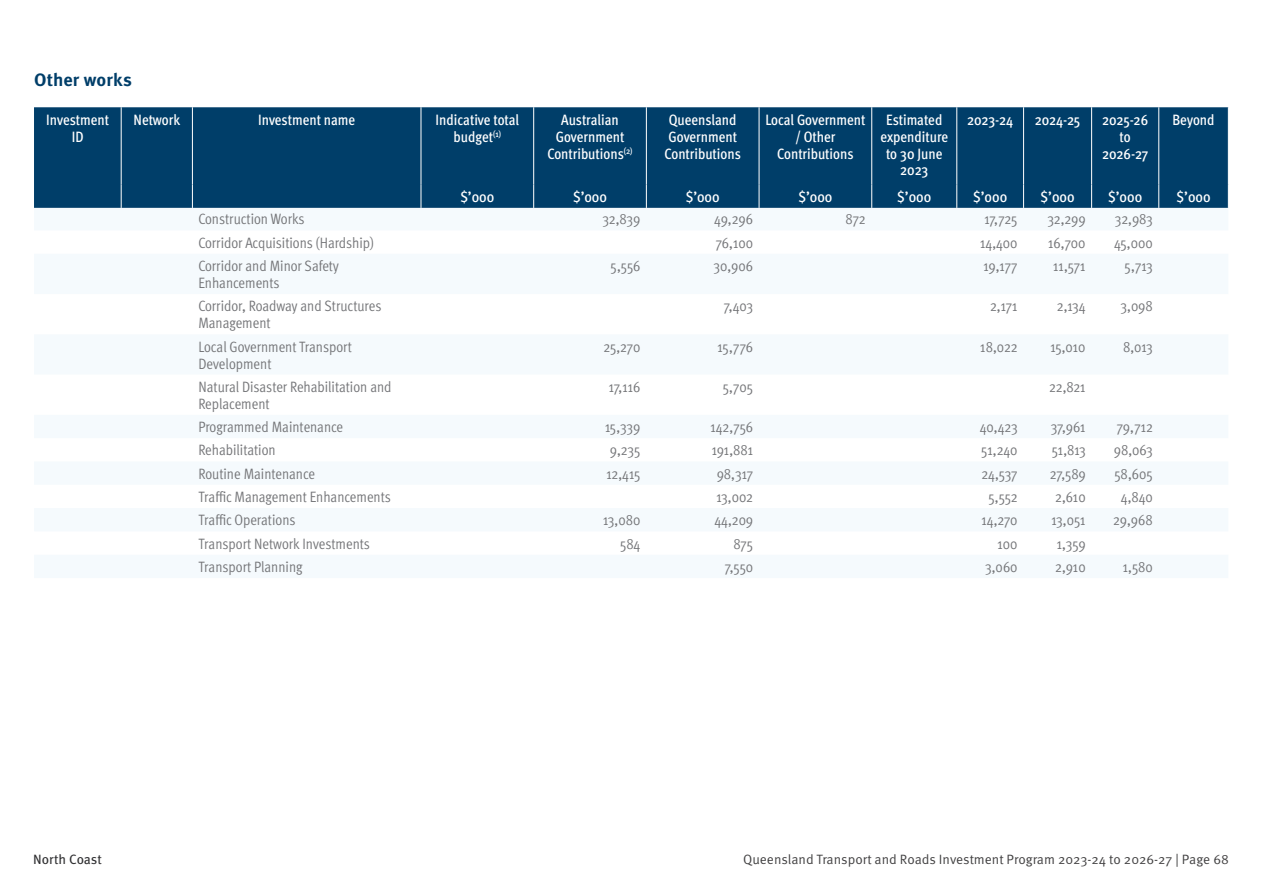
<style>
.page{position:relative;width:1263px;height:893px;background:#fff}
.page>*{position:absolute;margin:0;border:0;box-sizing:border-box;transform-origin:0 0}
.t1{font:700 18px "Meta Pro";letter-spacing:.005em;color:#003e69}
.Table_body_left{font:15px/17px "Meta Pro Cond Norm";color:#737477}
.Table_body_right{font:15px "Meta Pro Cond Norm";letter-spacing:-.01em;color:#737477}
.Table_heading{font:500 condensed 15px/17px "Meta Pro";color:#fff;text-align:center}
.t2{font:13.5px "Meta Pro Norm";color:#424142}
.t3{font:13.5px "Meta Pro";letter-spacing:-.005em;color:#2f2f31}
</style>
<div class="page">
<div style="left:34px;top:107px;width:1194px;height:101px;background:#003e69"></div>
<svg style="left:1228px;top:185px;width:1px;height:23px"></svg>
<hr style="left:121px;top:107px;width:1px;height:78px;background:#fff">
<hr style="left:192px;top:107px;width:1px;height:78px;background:#fff">
<svg style="left:121px;top:185px;width:1px;height:23px"></svg>
<svg style="left:192px;top:185px;width:1px;height:23px"></svg>
<hr style="left:421px;top:107px;width:1px;height:78px;background:#fff">
<hr style="left:533px;top:107px;width:1px;height:78px;background:#fff">
<hr style="left:646px;top:107px;width:1px;height:78px;background:#fff">
<hr style="left:759px;top:107px;width:1px;height:78px;background:#fff">
<hr style="left:871px;top:107px;width:1px;height:78px;background:#fff">
<svg style="left:421px;top:185px;width:1px;height:23px"></svg>
<svg style="left:533px;top:185px;width:1px;height:23px"></svg>
<svg style="left:646px;top:185px;width:1px;height:23px"></svg>
<svg style="left:759px;top:185px;width:1px;height:23px"></svg>
<svg style="left:871px;top:185px;width:1px;height:23px"></svg>
<svg style="left:956px;top:185px;width:1px;height:23px"></svg>
<svg style="left:1023px;top:185px;width:1px;height:23px"></svg>
<svg style="left:1091px;top:185px;width:1px;height:23px"></svg>
<svg style="left:1158px;top:185px;width:1px;height:23px"></svg>
<hr style="left:956px;top:107px;width:1px;height:78px;background:#fff">
<hr style="left:1023px;top:107px;width:1px;height:78px;background:#fff">
<hr style="left:1091px;top:107px;width:1px;height:78px;background:#fff">
<hr style="left:1158px;top:107px;width:1px;height:78px;background:#fff">
<p class="t1" style="left:34px;top:66px;width:100px">Other works</p>
<p class="Table_heading" style="left:46px;top:110px;width:64px">Investment<br>ID</p>
<p class="Table_heading" style="left:134px;top:110px;width:48px">Network</p>
<p class="Table_heading" style="left:258px;top:110px;width:99px">Investment name</p>
<p class="Table_heading" style="left:436px;top:110px;width:85px">Indicative total budget<sup>(1)</sup></p>
<p class="Table_heading" style="left:547px;top:110px;width:87px">Australian<br>Government<br>Contributions<sup>(2)</sup></p>
<p class="Table_heading" style="left:664px;top:110px;width:78px;text-align:left">Queensland<br>Government<br>Contributions</p>
<p class="Table_heading" style="left:765px;top:110px;width:102px">Local Government / Other<br>Contributions</p>
<p class="Table_heading" style="left:880px;top:110px;width:69px">Estimated expenditure to 30 June<br>2023</p>
<p class="Table_heading" style="left:967px;top:110px;width:48px">2023-24</p>
<p class="Table_heading" style="left:1035px;top:110px;width:47px">2024-25</p>
<p class="Table_heading" style="left:1102px;top:110px;width:48px">2025-26 to<br>2026-27</p>
<p class="Table_heading" style="left:1172px;top:110px;width:43px">Beyond</p>
<p class="Table_heading" style="left:460px;top:187px;width:35px">$’000</p>
<p class="Table_heading" style="left:573px;top:187px;width:35px">$’000</p>
<p class="Table_heading" style="left:686px;top:187px;width:35px">$’000</p>
<p class="Table_heading" style="left:798px;top:187px;width:35px">$’000</p>
<p class="Table_heading" style="left:897px;top:187px;width:35px">$’000</p>
<p class="Table_heading" style="left:973px;top:187px;width:35px">$’000</p>
<p class="Table_heading" style="left:1041px;top:187px;width:35px">$’000</p>
<p class="Table_heading" style="left:1108px;top:187px;width:35px">$’000</p>
<p class="Table_heading" style="left:1176px;top:187px;width:35px">$’000</p>
<p class="Table_body_left" style="left:198px;top:210px;width:108px">Construction Works</p>
<p class="Table_body_right" style="left:602px;top:208px;width:39px">32,839</p>
<p class="Table_body_right" style="left:714px;top:208px;width:40px">49,296</p>
<p class="Table_body_right" style="left:845px;top:208px;width:22px">872</p>
<p class="Table_body_right" style="left:984px;top:208px;width:35px">17,725</p>
<p class="Table_body_right" style="left:1047px;top:208px;width:40px">32,299</p>
<p class="Table_body_right" style="left:1115px;top:208px;width:39px">32,983</p>
<p class="Table_body_left" style="left:198px;top:233px;width:177px">Corridor Acquisitions (Hardship)</p>
<p class="Table_body_right" style="left:715px;top:232px;width:39px">76,100</p>
<p class="Table_body_right" style="left:980px;top:232px;width:39px">14,400</p>
<p class="Table_body_right" style="left:1048px;top:232px;width:39px">16,700</p>
<p class="Table_body_right" style="left:1114px;top:232px;width:40px">45,000</p>
<p class="Table_body_left" style="left:198px;top:256px;width:142px">Corridor and Minor Safety<br>Enhancements</p>
<p class="Table_body_right" style="left:611px;top:255px;width:31px">5,556</p>
<p class="Table_body_right" style="left:713px;top:255px;width:41px">30,906</p>
<p class="Table_body_right" style="left:983px;top:255px;width:36px">19,177</p>
<p class="Table_body_right" style="left:1053px;top:255px;width:34px">11,571</p>
<p class="Table_body_right" style="left:1124px;top:255px;width:30px">5,713</p>
<p class="Table_body_left" style="left:198px;top:297px;width:184px">Corridor, Roadway and Structures<br>Management</p>
<p class="Table_body_right" style="left:724px;top:295px;width:31px">7,403</p>
<p class="Table_body_right" style="left:990px;top:295px;width:29px">2,171</p>
<p class="Table_body_right" style="left:1057px;top:295px;width:30px">2,134</p>
<p class="Table_body_right" style="left:1120px;top:295px;width:34px">3,098</p>
<p class="Table_body_left" style="left:198px;top:337px;width:155px">Local Government Transport<br>Development</p>
<p class="Table_body_right" style="left:603px;top:336px;width:38px">25,270</p>
<p class="Table_body_right" style="left:718px;top:336px;width:37px">15,776</p>
<p class="Table_body_right" style="left:980px;top:336px;width:39px">18,022</p>
<p class="Table_body_right" style="left:1050px;top:336px;width:37px">15,010</p>
<p class="Table_body_right" style="left:1123px;top:336px;width:31px">8,013</p>
<p class="Table_body_left" style="left:198px;top:377px;width:195px">Natural Disaster Rehabilitation and<br>Replacement</p>
<p class="Table_body_right" style="left:609px;top:376px;width:33px">17,116</p>
<p class="Table_body_right" style="left:723px;top:376px;width:32px">5,705</p>
<p class="Table_body_right" style="left:1049px;top:376px;width:38px">22,821</p>
<p class="Table_body_left" style="left:198px;top:417px;width:146px">Programmed Maintenance</p>
<p class="Table_body_right" style="left:605px;top:416px;width:37px">15,339</p>
<p class="Table_body_right" style="left:710px;top:416px;width:44px">142,756</p>
<p class="Table_body_right" style="left:980px;top:416px;width:39px">40,423</p>
<p class="Table_body_right" style="left:1051px;top:416px;width:36px">37,961</p>
<p class="Table_body_right" style="left:1116px;top:416px;width:38px">79,712</p>
<p class="Table_body_left" style="left:198px;top:441px;width:79px">Rehabilitation</p>
<p class="Table_body_right" style="left:610px;top:439px;width:32px">9,235</p>
<p class="Table_body_right" style="left:712px;top:439px;width:43px">191,881</p>
<p class="Table_body_right" style="left:981px;top:439px;width:38px">51,240</p>
<p class="Table_body_right" style="left:1052px;top:439px;width:35px">51,813</p>
<p class="Table_body_right" style="left:1114px;top:439px;width:41px">98,063</p>
<p class="Table_body_left" style="left:198px;top:464px;width:118px">Routine Maintenance</p>
<p class="Table_body_right" style="left:606px;top:463px;width:36px">12,415</p>
<p class="Table_body_right" style="left:717px;top:463px;width:38px">98,317</p>
<p class="Table_body_right" style="left:981px;top:463px;width:38px">24,537</p>
<p class="Table_body_right" style="left:1050px;top:463px;width:37px">27,589</p>
<p class="Table_body_right" style="left:1114px;top:463px;width:40px">58,605</p>
<p class="Table_body_left" style="left:198px;top:487px;width:194px">Traffic Management Enhancements</p>
<p class="Table_body_right" style="left:717px;top:486px;width:38px">13,002</p>
<p class="Table_body_right" style="left:988px;top:486px;width:31px">5,552</p>
<p class="Table_body_right" style="left:1055px;top:486px;width:32px">2,610</p>
<p class="Table_body_right" style="left:1121px;top:486px;width:33px">4,840</p>
<p class="Table_body_left" style="left:198px;top:511px;width:99px">Traffic Operations</p>
<p class="Table_body_right" style="left:603px;top:509px;width:39px">13,080</p>
<p class="Table_body_right" style="left:714px;top:509px;width:40px">44,209</p>
<p class="Table_body_right" style="left:981px;top:509px;width:38px">14,270</p>
<p class="Table_body_right" style="left:1051px;top:509px;width:36px">13,051</p>
<p class="Table_body_right" style="left:1113px;top:509px;width:41px">29,968</p>
<p class="Table_body_left" style="left:198px;top:534px;width:173px">Transport Network Investments</p>
<p class="Table_body_right" style="left:620px;top:533px;width:22px">584</p>
<p class="Table_body_right" style="left:733px;top:533px;width:21px">875</p>
<p class="Table_body_right" style="left:997px;top:533px;width:22px">100</p>
<p class="Table_body_right" style="left:1057px;top:533px;width:30px">1,359</p>
<p class="Table_body_left" style="left:198px;top:557px;width:106px">Transport Planning</p>
<p class="Table_body_right" style="left:724px;top:556px;width:30px">7,550</p>
<p class="Table_body_right" style="left:985px;top:556px;width:34px">3,060</p>
<p class="Table_body_right" style="left:1055px;top:556px;width:32px">2,910</p>
<p class="Table_body_right" style="left:1123px;top:556px;width:32px">1,580</p>
<p class="t3" style="left:33px;top:849px;width:70px">North Coast</p>
<p class="t2" style="left:743px;top:849px;width:487px">Queensland Transport and Roads Investment Program 2023-24 to 2026-27 | Page 68</p>
</div>
